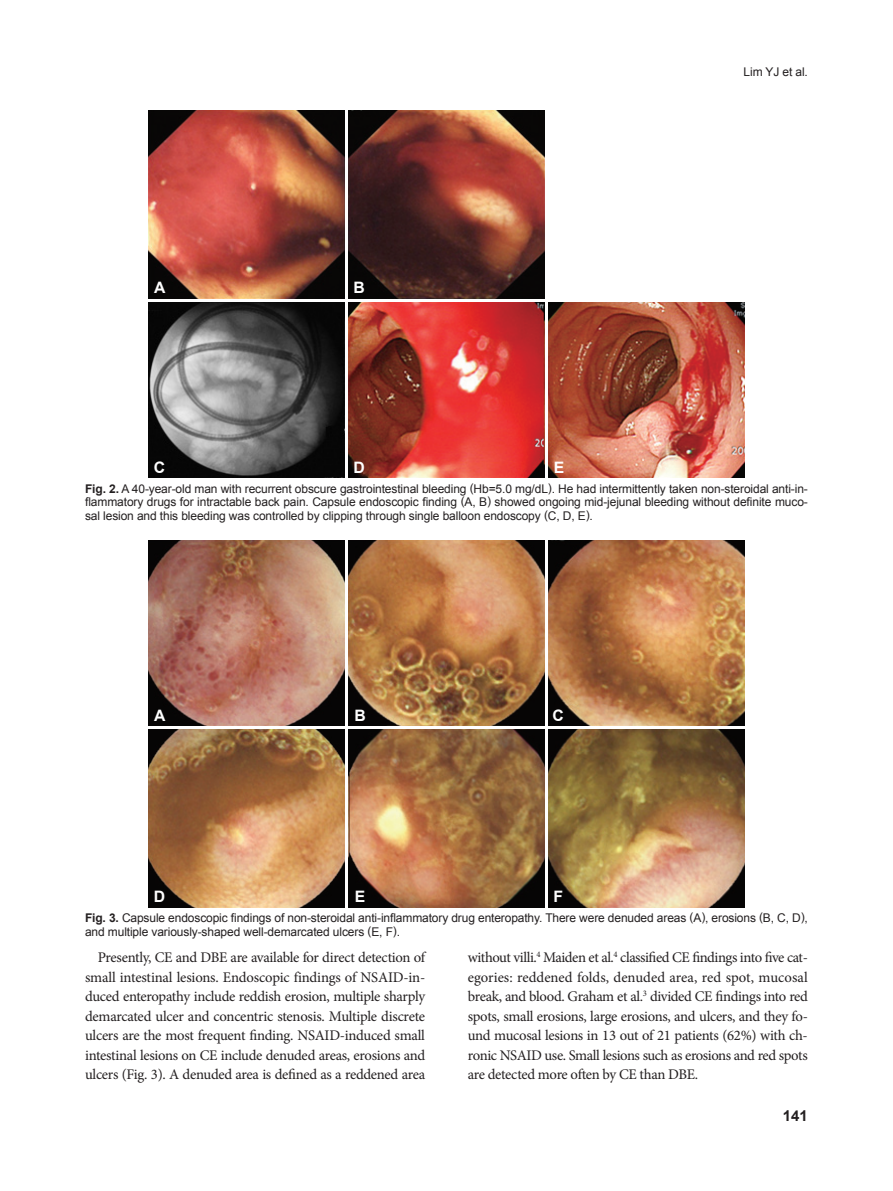
<style>
.page{position:relative;width:893px;height:1191px;background:#fff}
.page>*{position:absolute;margin:0;border:0;box-sizing:border-box;transform-origin:0 0}
.t1{font:700 15.75px "Arial";color:#fff}
.t2{font:700 15px "Arial";color:#231f20}
.본문{font:14.7px/19.5px "Minion Pro";letter-spacing:-.025em;color:#231f20;text-align:justify}
.그림제목{font:12px/13.5px "Arial";letter-spacing:-.01em;color:#231f20;text-align:justify}
.s1{font-weight:700}
</style>
<div class="page">
<img style="left:149px;top:111px;width:195px;height:187px">
<img style="left:149px;top:302px;width:195px;height:175px">
<img style="left:349px;top:111px;width:195px;height:187px">
<img style="left:349px;top:302px;width:195px;height:175px">
<img style="left:549px;top:302px;width:195px;height:175px">
<img style="left:149px;top:540px;width:195px;height:185px">
<img style="left:149px;top:730px;width:195px;height:177px">
<img style="left:349px;top:540px;width:195px;height:185px">
<img style="left:349px;top:730px;width:195px;height:177px">
<img style="left:549px;top:540px;width:195px;height:185px">
<img style="left:549px;top:730px;width:195px;height:177px">
<p class="t1" style="left:154px;top:277px;width:13px">A</p>
<p class="t1" style="left:354px;top:277px;width:13px">B</p>
<p class="그림제목" style="left:744px;top:65px;width:66px">Lim YJ et al.</p>
<p class="t1" style="left:154px;top:457px;width:13px">C</p>
<p class="t1" style="left:354px;top:457px;width:13px">D</p>
<p class="t1" style="left:554px;top:457px;width:12px">E</p>
<p class="그림제목" style="left:85px;top:482px;width:724px"><span class="s1">Fig. 2.</span> A 40-year-old man with recurrent obscure gastrointestinal bleeding (Hb=5.0 mg/dL). He had intermittently taken non-steroidal anti-in&shy;flammatory drugs for intractable back pain. Capsule endoscopic finding (A, B) showed ongoing mid-jejunal bleeding without definite muco&shy;sal lesion and this bleeding was controlled by clipping through single balloon endoscopy (C, D, E).</p>
<p class="t1" style="left:154px;top:705px;width:13px">A</p>
<p class="t1" style="left:354px;top:705px;width:13px">B</p>
<p class="t1" style="left:553px;top:705px;width:13px">C</p>
<p class="t1" style="left:553px;top:885px;width:11px">F</p>
<p class="그림제목" style="left:85px;top:911px;width:724px"><span class="s1">Fig. 3.</span> Capsule endoscopic findings of non-steroidal anti-inflammatory drug enteropathy. There were denuded areas (A), erosions (B, C, D), and multiple variously-shaped well-demarcated ulcers (E, F).</p>
<p class="t1" style="left:154px;top:885px;width:13px">D</p>
<p class="t1" style="left:355px;top:885px;width:12px">E</p>
<p class="본문" style="left:85px;top:947px;width:342px;text-indent:13px">Presently, CE and DBE are available for direct detection of small intestinal lesions. Endoscopic findings of NSAID-in&shy;duced enteropathy include reddish erosion, multiple sharply demarcated ulcer and concentric stenosis. Multiple discrete ulcers are the most frequent finding. NSAID-induced small intestinal lesions on CE include denuded areas, erosions and ulcers (Fig. 3). A denuded area is defined as a reddened area</p>
<p class="본문" style="left:468px;top:947px;width:342px">without villi.<sup>4</sup> Maiden et al.<sup>4</sup> classified CE findings into five cat&shy;egories: reddened folds, denuded area, red spot, mucosal break, and blood. Graham et al.<sup>3</sup> divided CE findings into red spots, small erosions, large erosions, and ulcers, and they fo&shy;und mucosal lesions in 13 out of 21 patients (62%) with ch&shy;ronic NSAID use. Small lesions such as erosions and red spots are detected more often by CE than DBE.</p>
<p class="t2" style="left:783px;top:1105px;width:27px">141</p>
</div>
